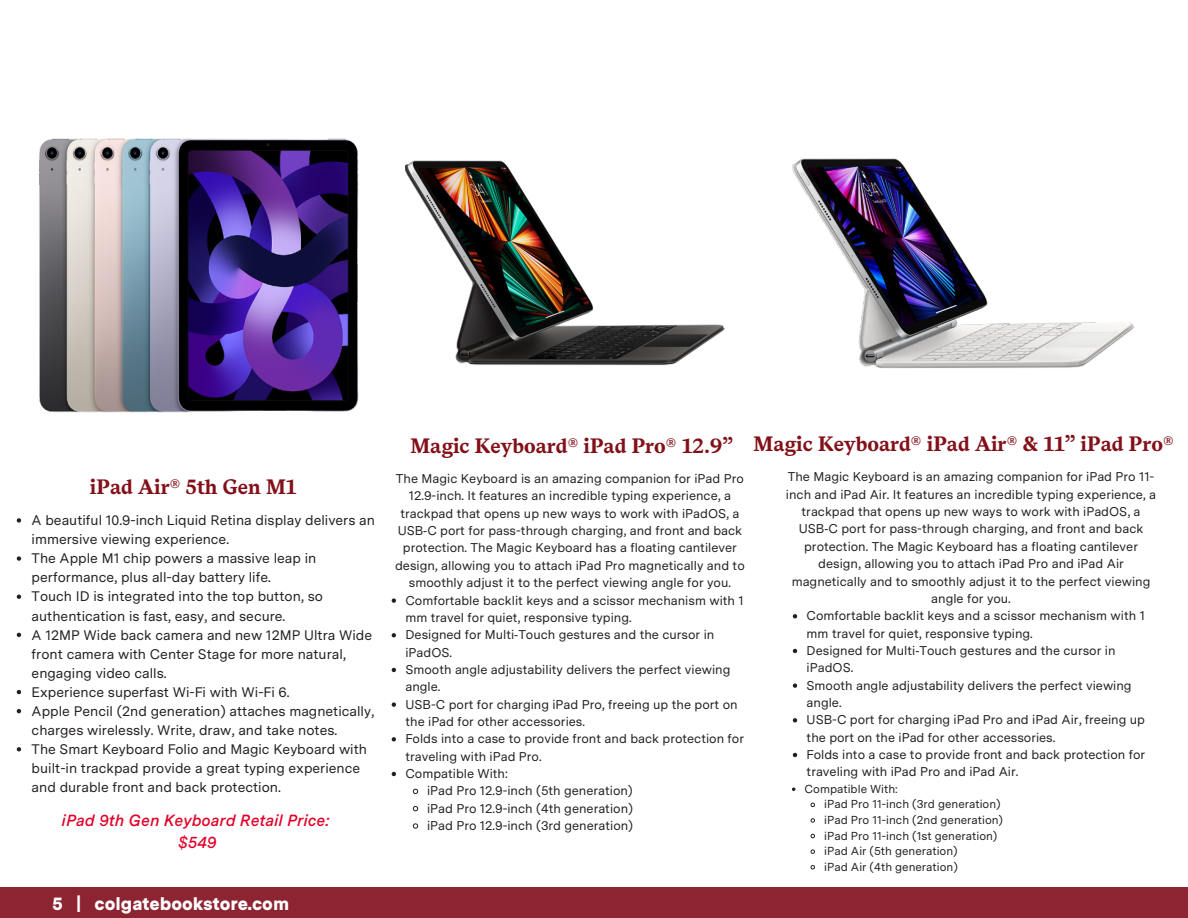
<style>
.page{position:relative;width:1188px;height:918px;background:#fff}
.page>*{position:absolute;margin:0;border:0;box-sizing:border-box;transform-origin:0 0}
.t1{font:700 20.85px "Messina Serif";color:#821019}
.t2{font:900 18px "Messina Sans";color:#fff}
.t3{font:italic 600 16.2px/22.5px "Messina Sans";color:#e10028;text-align:center}
.t4{font:13.8px/19px "Messina Sans";color:#231f20}
.t5{font:12.75px/17.4px "Messina Sans";color:#231f20}
.t6{font:11.55px "Messina Sans";color:#231f20}
.s1{font-family:"Noto Sans"}
</style>
<div class="page">
<img style="left:39px;top:138px;width:367px;height:275px">
<img style="left:792px;top:158px;width:342px;height:210px">
<img style="left:406px;top:160px;width:319px;height:206px">
<svg style="left:17px;top:518px;width:4px;height:5px"></svg>
<svg style="left:17px;top:556px;width:4px;height:5px"></svg>
<svg style="left:17px;top:595px;width:4px;height:4px"></svg>
<svg style="left:17px;top:633px;width:4px;height:4px"></svg>
<svg style="left:17px;top:690px;width:4px;height:4px"></svg>
<svg style="left:17px;top:709px;width:4px;height:4px"></svg>
<svg style="left:17px;top:747px;width:4px;height:4px"></svg>
<svg style="left:392px;top:598px;width:4px;height:5px"></svg>
<svg style="left:392px;top:633px;width:4px;height:4px"></svg>
<svg style="left:392px;top:668px;width:4px;height:4px"></svg>
<svg style="left:392px;top:702px;width:4px;height:5px"></svg>
<svg style="left:392px;top:737px;width:4px;height:4px"></svg>
<svg style="left:392px;top:772px;width:4px;height:4px"></svg>
<svg style="left:412px;top:788px;width:7px;height:6px"></svg>
<svg style="left:412px;top:806px;width:7px;height:6px"></svg>
<svg style="left:412px;top:823px;width:7px;height:6px"></svg>
<svg style="left:793px;top:614px;width:4px;height:4px"></svg>
<svg style="left:793px;top:649px;width:4px;height:4px"></svg>
<svg style="left:793px;top:683px;width:4px;height:5px"></svg>
<svg style="left:793px;top:718px;width:4px;height:4px"></svg>
<svg style="left:793px;top:753px;width:4px;height:4px"></svg>
<svg style="left:810px;top:802px;width:5px;height:6px"></svg>
<svg style="left:810px;top:818px;width:5px;height:5px"></svg>
<svg style="left:810px;top:833px;width:5px;height:6px"></svg>
<svg style="left:810px;top:849px;width:5px;height:5px"></svg>
<svg style="left:810px;top:865px;width:5px;height:5px"></svg>
<div style="left:0;top:888px;width:1188px;height:30px;background:#8d2431"></div>
<h3 class="t1" style="left:90px;top:471px;width:208px">iPad Air® 5th Gen M1</h3>
<p class="t4" style="left:32px;top:510px;width:345px">A beautiful 10.9-inch Liquid Retina display delivers an immersive viewing experience.</p>
<p class="t4" style="left:32px;top:549px;width:286px">The Apple M1 chip powers a massive leap in performance, plus all-day battery life.</p>
<p class="t4" style="left:32px;top:587px;width:293px">Touch ID is integrated into the top button, so authentication is fast, easy, and secure.</p>
<p class="t4" style="left:32px;top:625px;width:342px">A 12MP Wide back camera and new 12MP Ultra Wide front camera with Center Stage for more natural, engaging video calls.</p>
<p class="t4" style="left:32px;top:682px;width:260px">Experience superfast Wi-Fi with Wi-Fi 6.</p>
<p class="t4" style="left:32px;top:701px;width:344px">Apple Pencil (2nd generation) attaches magnetically, charges wirelessly. Write, draw, and take notes.</p>
<p class="t4" style="left:32px;top:739px;width:337px">The Smart Keyboard Folio and Magic Keyboard with built-in trackpad provide a great typing experience and durable front and back protection.</p>
<p class="t3" style="left:62px;top:808px;width:269px">iPad 9th Gen Keyboard Retail Price: $549</p>
<h2 class="t2" style="left:52px;top:891px;width:238px">5 | colgatebookstore.com</h2>
<h3 class="t1" style="left:410px;top:430px;width:324px">Magic Keyboard® iPad Pro® 12.9”</h3>
<p class="t5" style="left:395px;top:470px;width:351px;text-align:center">The Magic Keyboard is an amazing companion for iPad Pro 12.9-inch. It features an incredible typing experience, a trackpad that opens up new ways to work with iPadOS, a USB<span class="s1">‑</span>C port for pass-through charging, and front and back protection. The Magic Keyboard has a floating cantilever design, allowing you to attach iPad Pro magnetically and to smoothly adjust it to the perfect viewing angle for you.</p>
<p class="t5" style="left:405px;top:591px;width:340px">Comfortable backlit keys and a scissor mechanism with 1 mm travel for quiet, responsive typing.</p>
<p class="t5" style="left:405px;top:626px;width:310px">Designed for Multi<span class="s1">‑</span>Touch gestures and the cursor in iPadOS.</p>
<p class="t5" style="left:405px;top:660px;width:327px">Smooth angle adjustability delivers the perfect viewing angle.</p>
<p class="t5" style="left:405px;top:695px;width:334px">USB-C port for charging iPad Pro, freeing up the port on the iPad for other accessories.</p>
<p class="t5" style="left:405px;top:730px;width:340px">Folds into a case to provide front and back protection for traveling with iPad Pro.</p>
<p class="t5" style="left:405px;top:764px;width:104px">Compatible With:</p>
<p class="t5" style="left:427px;top:782px;width:207px">iPad Pro 12.9-inch (5th generation)</p>
<p class="t5" style="left:427px;top:799px;width:207px">iPad Pro 12.9-inch (4th generation)</p>
<p class="t5" style="left:427px;top:816px;width:208px">iPad Pro 12.9-inch (3rd generation)</p>
<h3 class="t1" style="left:754px;top:428px;width:421px">Magic Keyboard® iPad Air® &amp; 11” iPad Pro®</h3>
<p class="t5" style="left:786px;top:468px;width:372px;text-align:center">The Magic Keyboard is an amazing companion for iPad Pro 11- inch and iPad Air. It features an incredible typing experience, a trackpad that opens up new ways to work with iPadOS, a USB<span class="s1">‑</span>C port for pass-through charging, and front and back protection. The Magic Keyboard has a floating cantilever design, allowing you to attach iPad Pro and iPad Air magnetically and to smoothly adjust it to the perfect viewing angle for you.</p>
<p class="t5" style="left:807px;top:607px;width:340px">Comfortable backlit keys and a scissor mechanism with 1 mm travel for quiet, responsive typing.</p>
<p class="t5" style="left:807px;top:641px;width:310px">Designed for Multi<span class="s1">‑</span>Touch gestures and the cursor in iPadOS.</p>
<p class="t5" style="left:807px;top:676px;width:327px">Smooth angle adjustability delivers the perfect viewing angle.</p>
<p class="t5" style="left:807px;top:711px;width:340px">USB-C port for charging iPad Pro and iPad Air, freeing up the port on the iPad for other accessories.</p>
<p class="t5" style="left:807px;top:745px;width:340px">Folds into a case to provide front and back protection for traveling with iPad Pro and iPad Air.</p>
<p class="t6" style="left:805px;top:780px;width:95px">Compatible With:</p>
<p class="t6" style="left:824px;top:796px;width:178px">iPad Pro 11-inch (3rd generation)</p>
<p class="t6" style="left:824px;top:811px;width:180px">iPad Pro 11-inch (2nd generation)</p>
<p class="t6" style="left:824px;top:827px;width:175px">iPad Pro 11-inch (1st generation)</p>
<p class="t6" style="left:824px;top:842px;width:135px">iPad Air (5th generation)</p>
<p class="t6" style="left:824px;top:858px;width:135px">iPad Air (4th generation)</p>
</div>
